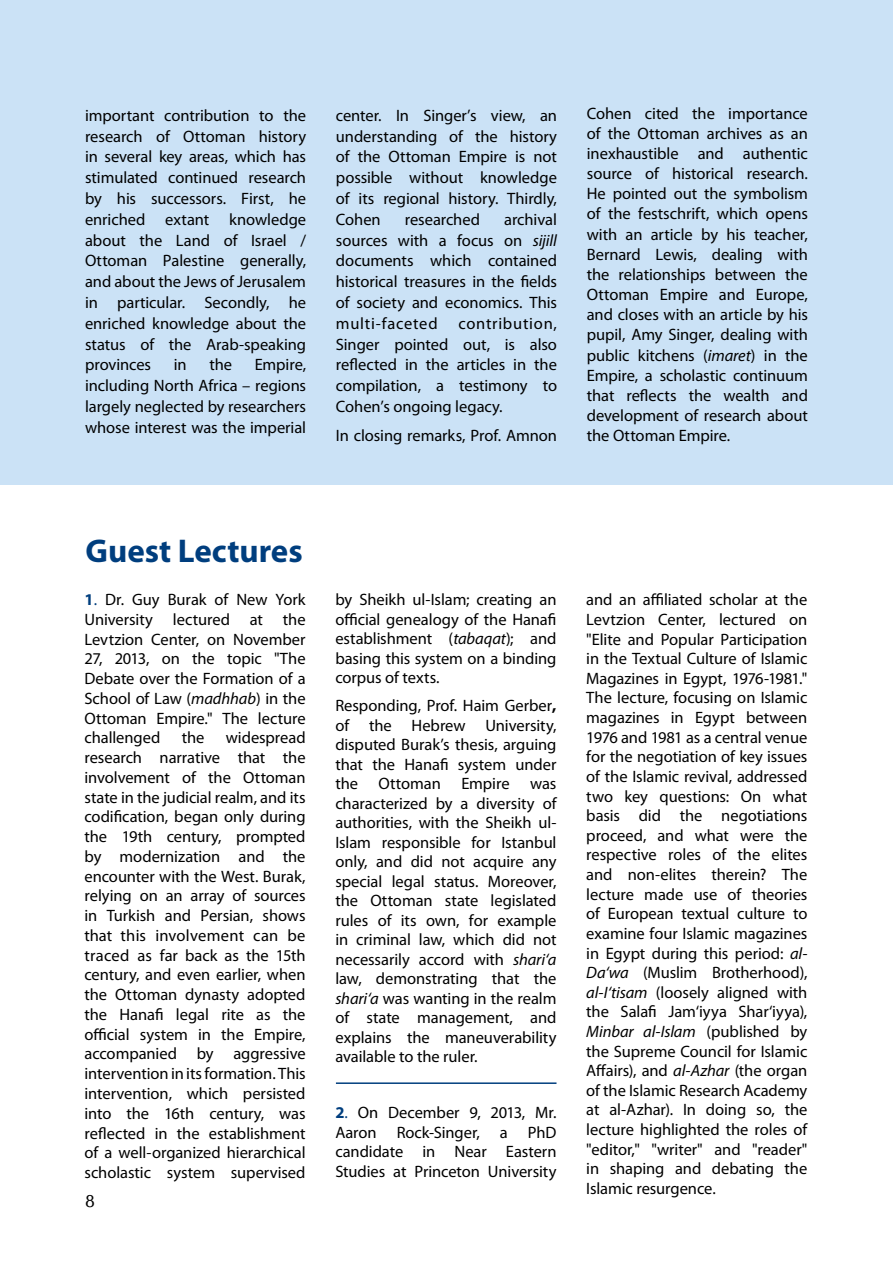
<style>
.page{position:relative;width:893px;height:1263px;background:#fff}
.page>*{position:absolute;margin:0;border:0;box-sizing:border-box;transform-origin:0 0}
.t1{font:700 33px "Myriad Pro";color:#003e7e}
.t2{font:18px "CG Omega";color:#000}
.t3{font:16.5px/19.6px "Myriad Pro";letter-spacing:-.005em;color:#000;text-align:justify}
.s1{font-style:italic}
.s2{font-weight:700;color:#003e7e}
.s3{color:#003e7e}
.s4{font-weight:700}
</style>
<div class="page">
<div style="left:0;top:0;width:893px;height:484px;background:#cbe2f6"></div>
<hr style="left:336px;top:1082px;width:220px;height:2px;background:#003e7e">
<p class="t3" style="left:85px;top:105px;width:223px;line-height:20.9px">important contribution to the research of Ottoman history in several key areas, which has stimulated continued research by his successors. First, he enriched extant knowledge about the Land of Israel / Ottoman Palestine generally, and about the Jews of Jerusalem in particular. Secondly, he enriched knowledge about the status of the Arab-speaking provinces</p>
<p class="t3" style="left:174px;top:355px;width:14px">in</p>
<p class="t3" style="left:209px;top:355px;width:24px">the</p>
<p class="t3" style="left:85px;top:354px;width:223px;line-height:20.9px;text-indent:170px">Empire, including North Africa – regions largely neglected by researchers whose interest was the imperial</p>
<p class="t3" style="left:336px;top:105px;width:223px;line-height:20.9px">center. In Singer’s view, an understanding of the history of the Ottoman Empire is not possible without knowledge of its regional history. Thirdly, Cohen</p>
<p class="t3" style="left:336px;top:209px;width:223px;line-height:20.9px;text-indent:168px">archival sources with a focus on <span class="s1">sijill </span>documents which contained historical treasures in the fields of society and economics. This multi-faceted</p>
<p class="t3" style="left:405px;top:209px;width:77px">researched</p>
<p class="t3" style="left:336px;top:313px;width:223px;line-height:20.9px;text-indent:123px">contribution, Singer pointed out, is also reflected in the articles in the compilation, a testimony to Cohen’s ongoing legacy.</p>
<p class="t3" style="left:336px;top:426px;width:223px">In closing remarks, Prof. Amnon</p>
<p class="t3" style="left:587px;top:103px;width:223px;line-height:20.1px">Cohen cited the importance of the Ottoman archives as an inexhaustible and authentic source of historical research.<br>He pointed out the symbolism of the festschrift, which opens with an article by his teacher, Bernard Lewis, dealing with the relationships between the Ottoman Empire and Europe, and closes with an article by his pupil, Amy Singer, dealing with public kitchens (<span class="s1">imaret</span>) in the Empire, a scholastic continuum that reflects the wealth and development of research about the Ottoman Empire.</p>
<h1 class="t1" style="left:86px;top:529px;width:219px">Guest Lectures</h1>
<p class="t3" style="left:85px;top:589px;width:223px"><span class="s2">1</span><span class="s3">.</span> Dr. Guy Burak of New York University lectured at the Levtzion Center, on November 27, 2013, on the topic "The Debate over the Formation of a School of Law (<span class="s1">madhhab</span>) in the Ottoman Empire." The lecture challenged</p>
<p class="t3" style="left:85px;top:728px;width:223px;text-indent:141px">widespread research narrative that the involvement of the Ottoman state in the judicial realm, and its codification, began only during the 19th century, prompted by modernization and the encounter with the West. Burak, relying on an array of sources in Turkish and Persian, shows that this involvement can be traced as far back as the 15th century, and even earlier, when the Ottoman dynasty adopted the Hanafi legal rite as the official system in the Empire, accompanied by aggressive intervention in its formation. This intervention, which persisted into the 16th century, was reflected in the establishment of a well-organized hierarchical scholastic system supervised</p>
<p class="t3" style="left:182px;top:728px;width:24px">the</p>
<p class="t2" style="left:85px;top:1190px;width:11px">8</p>
<p class="t3" style="left:335px;top:590px;width:223px">by Sheikh ul-Islam; creating an official genealogy of the Hanafi establishment (<span class="s1">tabaqat</span>); and basing this system on a binding corpus of texts.</p>
<p class="t3" style="left:335px;top:696px;width:223px">Responding, Prof. Haim Gerber<span class="s4">, </span>of the Hebrew University, disputed Burak’s thesis, arguing that the Hanafi system under the Ottoman Empire was characterized by a diversity of authorities, with the Sheikh ul-Islam responsible for Istanbul only, and did not acquire any special legal status. Moreover, the Ottoman state legislated rules of its own, for example in criminal law, which did not necessarily accord with <span class="s1">shari‘a </span>law, demonstrating that the <span class="s1">shari‘a</span> was wanting in the realm of state management, and explains the maneuverability available to the ruler.</p>
<p class="t3" style="left:335px;top:1103px;width:223px"><span class="s2">2</span><span class="s3">.</span> On December 9, 2013, Mr.<br>Aaron Rock-Singer, a PhD candidate in Near Eastern Studies at Princeton University</p>
<p class="t3" style="left:586px;top:590px;width:223px">and an affiliated scholar at the Levtzion Center, lectured on "Elite and Popular Participation in the Textual Culture of Islamic Magazines in Egypt, 1976-1981." The lecture, focusing on Islamic magazines in Egypt between 1976 and 1981 as a central venue for the negotiation of key issues of the Islamic revival, addressed two key questions: On what basis did the negotiations proceed, and what were the respective roles of the elites and non-elites therein? The lecture made use of theories of European textual culture to examine four Islamic magazines in Egypt during this period: <span class="s1">al-Da‘wa</span> (Muslim Brotherhood), <span class="s1">al-I‘tisam</span> (loosely aligned with the Salafi Jam‘iyya Shar‘iyya), <span class="s1">Minbar al-Islam</span> (published by the Supreme Council for Islamic Affairs), and <span class="s1">al-Azhar</span> (the organ of the Islamic Research Academy at al-Azhar). In doing so, the lecture highlighted the roles of "editor," "writer" and "reader" in shaping and debating the Islamic resurgence.</p>
</div>
